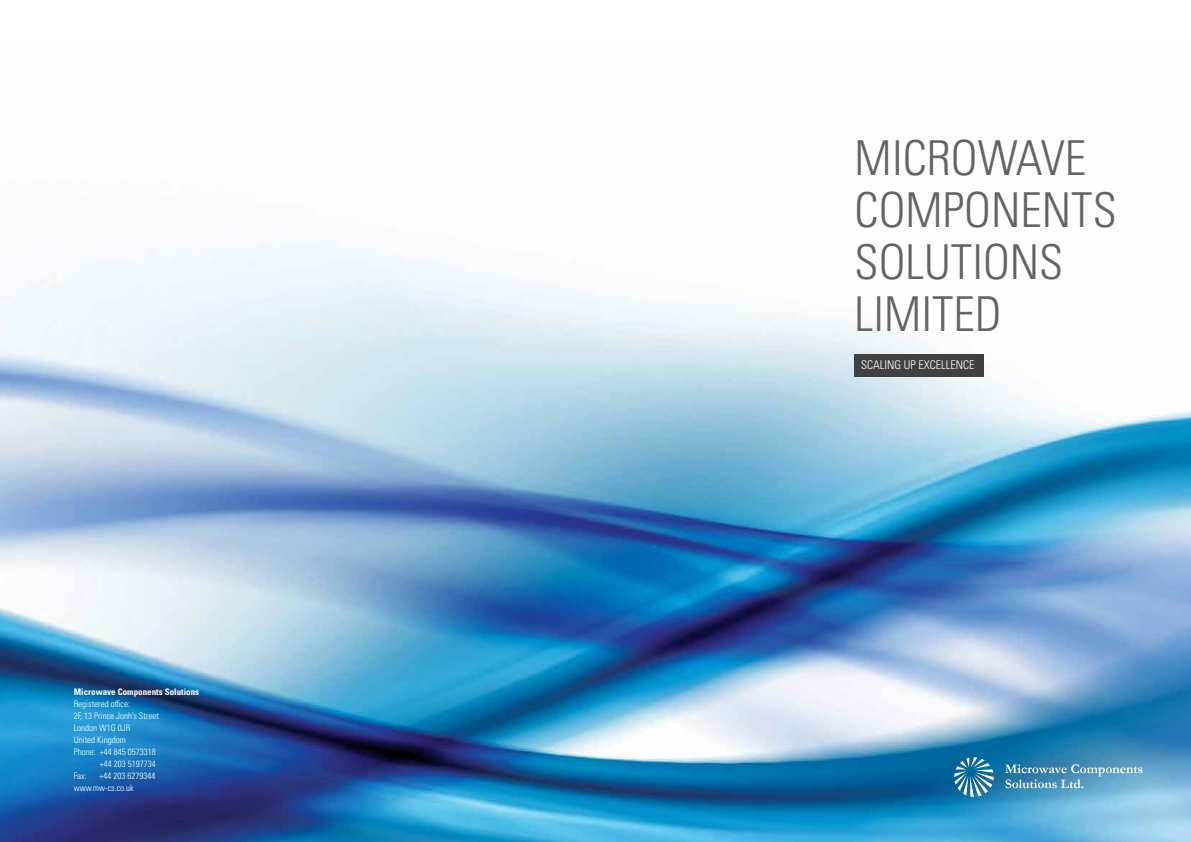
<style>
.page{position:relative;width:1191px;height:842px;background:#fff}
.page>*{position:absolute;margin:0;border:0;box-sizing:border-box;transform-origin:0 0}
.t1{font:48.1px/52px "Univers LTCYR 47 Light Cond";color:#636466}
.t2{font:12px "Univers LTCYR 47 Light Cond";color:#fff}
.t3{font:9px/12px "Univers LTCYR 47 Light Cond";color:#fff}
.t4{font:9px "Univers LTCYR 67 Bold Cond";color:#fff}
</style>
<div class="page">
<img style="left:0;top:238px;width:1191px;height:604px">
<div style="left:854px;top:354px;width:130px;height:23px;background:#414042"></div>
<svg style="left:1005px;top:764px;width:137px;height:24px;background:#66a3c5"></svg>
<svg style="left:954px;top:757px;width:39px;height:40px;background:#4a90b8"></svg>
<p class="t4" style="left:74px;top:686px;width:127px">Microwave Components Solutions</p>
<p class="t3" style="left:74px;top:697px;width:58px">Registered office:</p>
<p class="t3" style="left:74px;top:709px;width:87px">2F, 13 Prince Jonh’s Street</p>
<p class="t3" style="left:74px;top:721px;width:58px">London W1G 0JR</p>
<p class="t3" style="left:74px;top:733px;width:53px">United Kingdom</p>
<p class="t3" style="left:74px;top:745px;width:83px">Phone: +44 845 0573318</p>
<p class="t3" style="left:100px;top:757px;width:57px">+44 203 5197734</p>
<p class="t3" style="left:74px;top:769px;width:14px">Fax:</p>
<p class="t3" style="left:74px;top:769px;width:83px;text-indent:26px">+44 203 6279344 www.mw-cs.co.uk</p>
<h1 class="t1" style="left:854px;top:129px;width:264px">MICROWAVE<br>COMPONENTS<br>SOLUTIONS<br>LIMITED</h1>
<h2 class="t2" style="left:861px;top:357px;width:115px">SCALING UP EXCELLENCE</h2>
</div>
